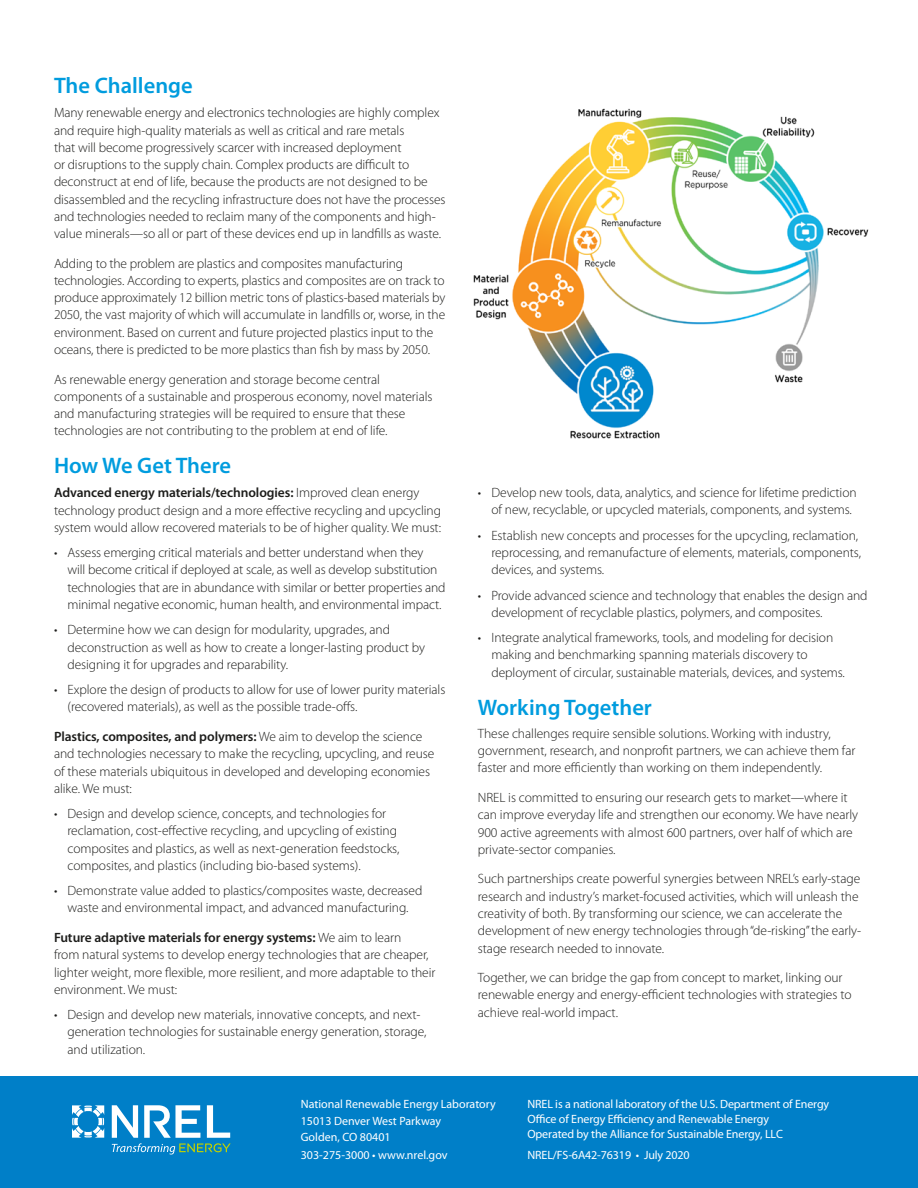
<style>
.page{position:relative;width:918px;height:1188px;background:#fff}
.page>*{position:absolute;margin:0;border:0;box-sizing:border-box;transform-origin:0 0}
.body{font:600 22.5px "Myriad Pro";color:#009cde}
.body-2{font:300 13.5px/17.2px "Myriad Pro";letter-spacing:-.005em;color:#1d1d1b}
.boilerplate{font:12px/15px "Myriad Pro";letter-spacing:-.01em;color:#fff}
.address{font:12px/16.5px "Myriad Pro";color:#fff}
.s1{font-weight:600}
</style>
<div class="page">
<div style="left:0;top:1077px;width:918px;height:111px;background:#007fc8"></div>
<svg style="left:72px;top:1105px;width:32px;height:33px"></svg>
<svg style="left:112px;top:1105px;width:119px;height:50px"></svg>
<img style="left:473px;top:108px;width:396px;height:331px">
<p class="body" style="left:54px;top:71px;width:140px">The Challenge</p>
<p class="body-2" style="left:54px;top:104px;width:393px">Many renewable energy and electronics technologies are highly complex and require high-quality materials as well as critical and rare metals<br>that will become progressively scarcer with increased deployment<br>or disruptions to the supply chain. Complex products are difficult to deconstruct at end of life, because the products are not designed to be disassembled and the recycling infrastructure does not have the processes and technologies needed to reclaim many of the components and high&shy;value minerals—so all or part of these devices end up in landfills as waste.</p>
<p class="body-2" style="left:54px;top:254px;width:393px">Adding to the problem are plastics and composites manufacturing technologies. According to experts, plastics and composites are on track to produce approximately 12 billion metric tons of plastics-based materials by 2050, the vast majority of which will accumulate in landfills or, worse, in the environment. Based on current and future projected plastics input to the oceans, there is predicted to be more plastics than fish by mass by 2050.</p>
<p class="body-2" style="left:54px;top:370px;width:380px">As renewable energy generation and storage become central components of a sustainable and prosperous economy, novel materials and manufacturing strategies will be required to ensure that these technologies are not contributing to the problem at end of life.</p>
<p class="body" style="left:54px;top:451px;width:179px">How We Get There</p>
<p class="body-2" style="left:54px;top:484px;width:389px"><span class="s1">Advanced energy materials/technologies:</span> Improved clean energy technology product design and a more effective recycling and upcycling system would allow recovered materials to be of higher quality. We must:</p>
<p class="body-2" style="left:68px;top:544px;width:379px;text-indent:-14px">• Assess emerging critical materials and better understand when they<br>will become critical if deployed at scale, as well as develop substitution technologies that are in abundance with similar or better properties and minimal negative economic, human health, and environmental impact.</p>
<p class="body-2" style="left:68px;top:621px;width:359px;text-indent:-14px">• Determine how we can design for modularity, upgrades, and deconstruction as well as how to create a longer-lasting product by designing it for upgrades and reparability.</p>
<p class="body-2" style="left:68px;top:681px;width:379px;text-indent:-14px">• Explore the design of products to allow for use of lower purity materials (recovered materials), as well as the possible trade-offs.</p>
<p class="body-2" style="left:54px;top:728px;width:382px"><span class="s1">Plastics, composites, and polymers:</span> We aim to develop the science and technologies necessary to make the recycling, upcycling, and reuse of these materials ubiquitous in developed and developing economies alike. We must:</p>
<p class="body-2" style="left:68px;top:805px;width:333px;text-indent:-14px">• Design and develop science, concepts, and technologies for reclamation, cost-effective recycling, and upcycling of existing composites and plastics, as well as next-generation feedstocks, composites, and plastics (including bio-based systems).</p>
<p class="body-2" style="left:54px;top:882px;width:370px;text-align:center">• Demonstrate value added to plastics/composites waste, decreased waste and environmental impact, and advanced manufacturing.</p>
<p class="body-2" style="left:54px;top:929px;width:383px"><span class="s1">Future adaptive materials for energy systems:</span> We aim to learn<br>from natural systems to develop energy technologies that are cheaper, lighter weight, more flexible, more resilient, and more adaptable to their environment. We must:</p>
<p class="body-2" style="left:68px;top:1006px;width:361px;text-indent:-14px">• Design and develop new materials, innovative concepts, and next&shy;generation technologies for sustainable energy generation, storage, and utilization.</p>
<p class="body-2" style="left:491px;top:484px;width:367px;text-indent:-14px">• Develop new tools, data, analytics, and science for lifetime prediction of new, recyclable, or upcycled materials, components, and systems.</p>
<p class="body-2" style="left:491px;top:527px;width:371px;text-indent:-14px">• Establish new concepts and processes for the upcycling, reclamation, reprocessing, and remanufacture of elements, materials, components, devices, and systems.</p>
<p class="body-2" style="left:491px;top:586px;width:378px;text-indent:-14px">• Provide advanced science and technology that enables the design and development of recyclable plastics, polymers, and composites.</p>
<p class="body-2" style="left:491px;top:629px;width:355px;text-indent:-14px">• Integrate analytical frameworks, tools, and modeling for decision making and benchmarking spanning materials discovery to deployment of circular, sustainable materials, devices, and systems.</p>
<h2 class="body" style="left:478px;top:693px;width:176px">Working Together</h2>
<p class="body-2" style="left:478px;top:725px;width:379px">These challenges require sensible solutions. Working with industry, government, research, and nonprofit partners, we can achieve them far faster and more efficiently than working on them independently.</p>
<p class="body-2" style="left:478px;top:789px;width:382px">NREL is committed to ensuring our research gets to market—where it can improve everyday life and strengthen our economy. We have nearly 900 active agreements with almost 600 partners, over half of which are private-sector companies.</p>
<p class="body-2" style="left:478px;top:870px;width:385px">Such partnerships create powerful synergies between NREL’s early-stage research and industry’s market-focused activities, which will unleash the creativity of both. By transforming our science, we can accelerate the development of new energy technologies through “de-risking” the early&shy;stage research needed to innovate.</p>
<p class="body-2" style="left:478px;top:969px;width:375px">Together, we can bridge the gap from concept to market, linking our renewable energy and energy-efficient technologies with strategies to achieve real-world impact.</p>
<p class="address" style="left:301px;top:1096px;width:196px">National Renewable Energy Laboratory<br>15013 Denver West Parkway<br>Golden, CO 80401</p>
<p class="address" style="left:301px;top:1147px;width:148px">303-275-3000 • www.nrel.gov</p>
<p class="boilerplate" style="left:527px;top:1096px;width:303px">NREL is a national laboratory of the U.S. Department of Energy<br>Office of Energy Efficiency and Renewable Energy<br>Operated by the Alliance for Sustainable Energy, LLC</p>
<p class="boilerplate" style="left:527px;top:1147px;width:164px">NREL/FS-6A42-76319 • July 2020</p>
</div>
